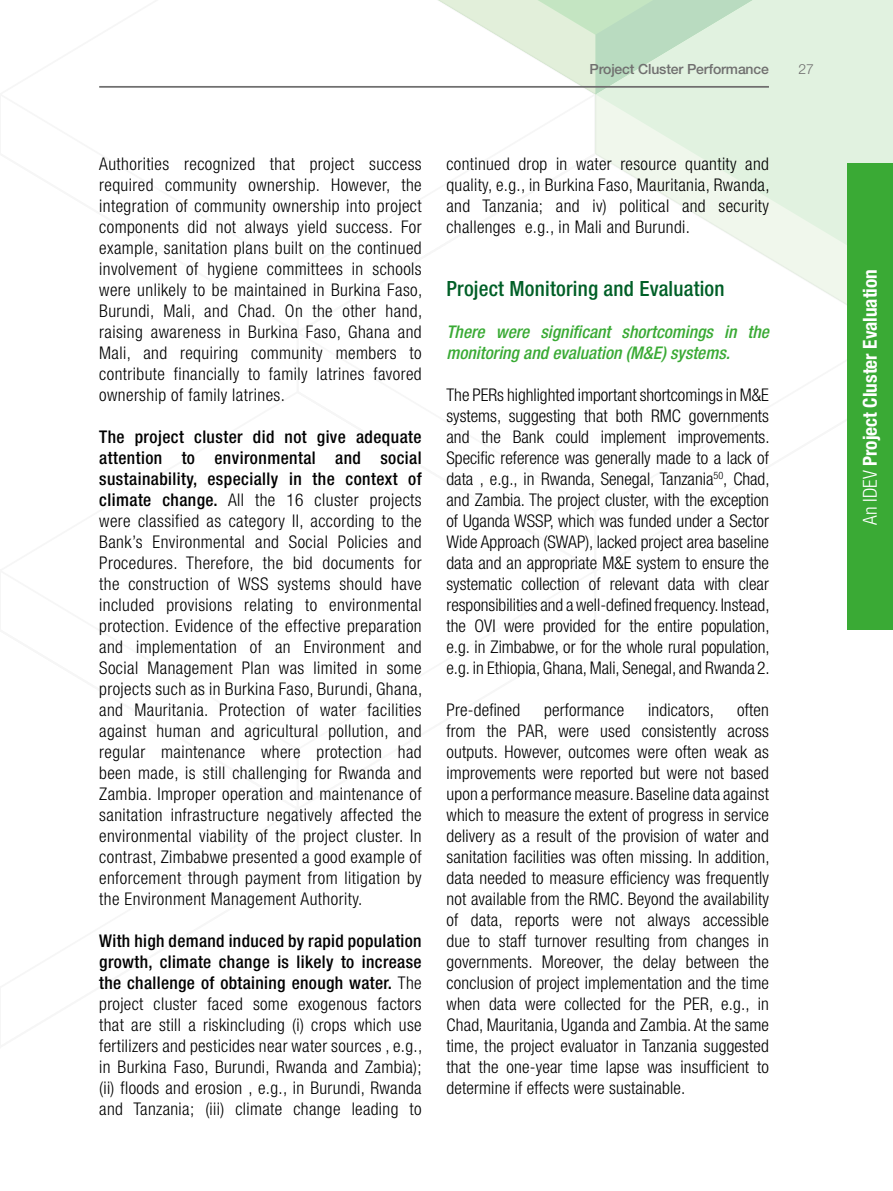
<style>
.page{position:relative;width:893px;height:1191px;background:#fff}
.page>*{position:absolute;margin:0;border:0;box-sizing:border-box;transform-origin:0 0}
.t1{font:500 condensed 21px "Helvetica Neue LT Std";letter-spacing:.01em;color:#005f27}
.t2{font:700 condensed 19.25px "Helvetica Neue LT Std";color:#fff}
.t3{font:300 condensed 17.5px/21px "Helvetica Neue LT Std";letter-spacing:.02em;color:#000;text-align:justify}
.t4{font:italic 500 condensed 17.5px/21px "Helvetica Neue LT Std";color:#3aaa35}
.t5{font:500 14px "Helvetica Neue LT Std";letter-spacing:-.01em;color:#706f6f}
.t6{font:300 14px "Helvetica Neue LT Std";color:#706f6f}
.s1{font-weight:500}
.s2{font-weight:300}
</style>
<div class="page">
<svg style="left:438px;top:0;width:455px;height:305px"></svg>
<hr style="left:99px;top:86px;width:670px;height:2px;background:#706f6f">
<div style="left:847px;top:164px;width:46px;height:466px;background:#3aaa35"></div>
<p class="t5" style="left:589px;top:61px;width:181px">Project Cluster Performance</p>
<p class="t6" style="left:798px;top:61px;width:17px">27</p>
<p class="t3" style="left:99px;top:153px;width:325px">Authorities recognized that project success required community ownership. However, the integration of community ownership into project components did not always yield success. For example, sanitation plans built on the continued involvement of hygiene committees in schools were unlikely to be maintained in Burkina Faso, Burundi, Mali, and Chad. On the other hand, raising awareness in Burkina Faso, Ghana and Mali, and requiring community members to contribute financially to family latrines favored ownership of family latrines.</p>
<p class="t3" style="left:99px;top:426px;width:325px"><span class="s1">The project cluster did not give adequate attention to environmental and social sustainability, especially in the context of climate change.</span> All the 16 cluster projects were classified as category II, according to the Bank’s Environmental and Social Policies and Procedures. Therefore, the bid documents for the construction of WSS systems should have included provisions relating to environmental protection. Evidence of the effective preparation and implementation of an Environment and Social Management Plan was limited in some projects such as in Burkina Faso, Burundi, Ghana, and Mauritania. Protection of water facilities against human and agricultural pollution, and regular maintenance where protection had been made, is still challenging for Rwanda and Zambia. Improper operation and maintenance of sanitation infrastructure negatively affected the environmental viability of the project cluster. In contrast, Zimbabwe presented a good example of enforcement through payment from litigation by the Environment Management Authority.</p>
<p class="t3" style="left:99px;top:930px;width:325px"><span class="s1">With high demand induced by rapid population growth, climate change is likely to increase the challenge of obtaining enough water.</span> The project cluster faced some exogenous factors that are still a riskincluding (i) crops which use fertilizers and pesticides near water sources , e.g., in Burkina Faso, Burundi, Rwanda and Zambia); (ii) floods and erosion , e.g., in Burundi, Rwanda and Tanzania; (iii) climate change leading to</p>
<p class="t3" style="left:446px;top:153px;width:325px">continued drop in water resource quantity and quality, e.g., in Burkina Faso, Mauritania, Rwanda, and Tanzania; and iv) political and security challenges e.g., in Mali and Burundi.</p>
<p class="t1" style="left:446px;top:276px;width:280px">Project Monitoring and Evaluation</p>
<p class="t4" style="left:446px;top:321px;width:324px">There were significant shortcomings in the monitoring and evaluation (M&amp;E) systems.</p>
<p class="t3" style="left:446px;top:384px;width:325px">The PERs highlighted important shortcomings in M&amp;E systems, suggesting that both RMC governments and the Bank could implement improvements.<br>Specific reference was generally made to a lack of data , e.g., in Rwanda, Senegal, Tanzania<sup>50</sup>, Chad, and Zambia. The project cluster, with the exception of Uganda WSSP, which was funded under a Sector Wide Approach (SWAP), lacked project area baseline data and an appropriate M&amp;E system to ensure the systematic collection of relevant data with clear responsibilities and a well-defined frequency. Instead, the OVI were provided for the entire population, e.g. in Zimbabwe, or for the whole rural population, e.g. in Ethiopia, Ghana, Mali, Senegal, and Rwanda 2.</p>
<p class="t3" style="left:446px;top:699px;width:75px">Pre-defined</p>
<p class="t3" style="left:544px;top:699px;width:82px">performance</p>
<p class="t3" style="left:648px;top:699px;width:67px">indicators,</p>
<p class="t3" style="left:446px;top:699px;width:325px;text-indent:291px">often from the PAR, were used consistently across outputs. However, outcomes were often weak as improvements were reported but were not based upon a performance measure. Baseline data against which to measure the extent of progress in service delivery as a result of the provision of water and sanitation facilities was often missing. In addition, data needed to measure efficiency was frequently not available from the RMC. Beyond the availability of data, reports were not always accessible due to staff turnover resulting from changes in governments. Moreover, the delay between the conclusion of project implementation and the time when data were collected for the PER, e.g., in Chad, Mauritania, Uganda and Zambia. At the same time, the project evaluator in Tanzania suggested that the one-year time lapse was insufficient to determine if effects were sustainable.</p>
<p class="t2" style="left:858px;top:525px;width:257px;rotate:-90deg"><span class="s2">An IDEV</span> Project Cluster Evaluation</p>
</div>
